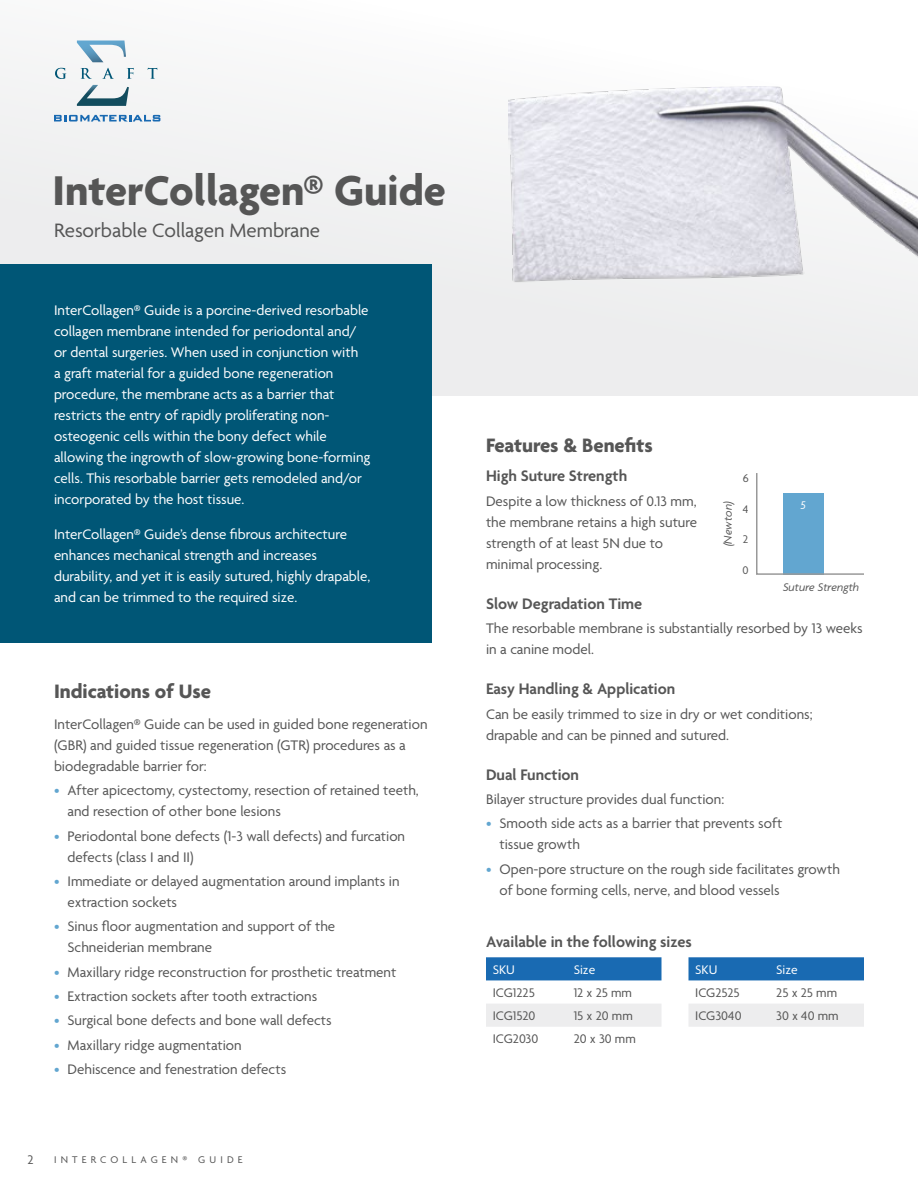
<style>
.page{position:relative;width:918px;height:1188px;background:#fff}
.page>*{position:absolute;margin:0;border:0;box-sizing:border-box;transform-origin:0 0}
.t1{font:700 45px "Agenda";color:#565656}
.t2{font:700 21px "Agenda";color:#565656}
.t3{font:21px "Agenda";color:#565656}
.t4{font:600 16.5px "Agenda";color:#565656}
.t5{font:15px/21px "Agenda";color:#565656}
.t6{font:15px/21px "Agenda";color:#fff}
.t7{font:13.5px "Agenda";color:#565656}
.t8{font:13.5px "Agenda";color:#fff}
.t9{font:italic 12px "Agenda";color:#565656}
.t10{font:12px "Agenda";color:#565656}
.t11{font:italic 12px "Agenda";color:#fff}
.t12{font:10.5px "Agenda";letter-spacing:.4em;color:#565656}
.s1{color:#62a6d0}
</style>
<div class="page">
<div style="left:0;top:0;width:918px;height:396px;background:linear-gradient(to right,#f2f2f3,#f6f6f7)"></div>
<img style="left:509px;top:86px;width:409px;height:197px">
<div style="left:0;top:264px;width:432px;height:378px;background:#005676"></div>
<div style="left:486px;top:957px;width:176px;height:23px;background:#196ab2"></div>
<div style="left:486px;top:1004px;width:175px;height:23px;background:#ededee"></div>
<div style="left:688px;top:957px;width:176px;height:23px;background:#196ab2"></div>
<div style="left:689px;top:1004px;width:175px;height:23px;background:#ededee"></div>
<svg style="left:54px;top:115px;width:106px;height:7px"></svg>
<svg style="left:55px;top:68px;width:11px;height:11px"></svg>
<svg style="left:81px;top:68px;width:11px;height:11px"></svg>
<svg style="left:102px;top:68px;width:12px;height:11px"></svg>
<svg style="left:127px;top:68px;width:7px;height:11px"></svg>
<svg style="left:148px;top:68px;width:9px;height:11px"></svg>
<svg style="left:77px;top:40px;width:49px;height:22px"></svg>
<svg style="left:77px;top:85px;width:52px;height:21px"></svg>
<svg style="left:756px;top:473px;width:108px;height:102px"></svg>
<h1 class="t1" style="left:52px;top:166px;width:395px">InterCollagen® Guide</h1>
<h2 class="t3" style="left:54px;top:219px;width:268px">Resorbable Collagen Membrane</h2>
<p class="t6" style="left:54px;top:301px;width:318px">InterCollagen® Guide is a porcine-derived resorbable collagen membrane intended for periodontal and/ or dental surgeries. When used in conjunction with<br>a graft material for a guided bone regeneration procedure, the membrane acts as a barrier that restricts the entry of rapidly proliferating non&shy;osteogenic cells within the bony defect while allowing the ingrowth of slow-growing bone-forming cells. This resorbable barrier gets remodeled and/or incorporated by the host tissue.</p>
<p class="t6" style="left:54px;top:524px;width:318px">InterCollagen® Guide’s dense fibrous architecture enhances mechanical strength and increases durability, and yet it is easily sutured, highly drapable, and can be trimmed to the required size.</p>
<h2 class="t2" style="left:54px;top:680px;width:158px">Indications of Use</h2>
<p class="t5" style="left:54px;top:714px;width:375px">InterCollagen® Guide can be used in guided bone regeneration (GBR) and guided tissue regeneration (GTR) procedures as a biodegradable barrier for:</p>
<p class="t5" style="left:68px;top:781px;width:353px;text-indent:-14px"><span class="s1">•</span> After apicectomy, cystectomy, resection of retained teeth, and resection of other bone lesions</p>
<p class="t5" style="left:68px;top:826px;width:339px;text-indent:-14px"><span class="s1">•</span> Periodontal bone defects (1-3 wall defects) and furcation defects (class I and II)</p>
<p class="t5" style="left:68px;top:872px;width:334px;text-indent:-14px"><span class="s1">•</span> Immediate or delayed augmentation around implants in extraction sockets</p>
<p class="t5" style="left:68px;top:917px;width:269px;text-indent:-14px"><span class="s1">•</span> Sinus floor augmentation and support of the<br>Schneiderian membrane</p>
<p class="t5" style="left:54px;top:962px;width:344px"><span class="s1">•</span> Maxillary ridge reconstruction for prosthetic treatment</p>
<p class="t5" style="left:54px;top:987px;width:265px"><span class="s1">•</span> Extraction sockets after tooth extractions</p>
<p class="t5" style="left:54px;top:1011px;width:279px"><span class="s1">•</span> Surgical bone defects and bone wall defects</p>
<p class="t5" style="left:54px;top:1035px;width:189px"><span class="s1">•</span> Maxillary ridge augmentation</p>
<p class="t5" style="left:54px;top:1060px;width:234px"><span class="s1">•</span> Dehiscence and fenestration defects</p>
<p class="t7" style="left:28px;top:1152px;width:8px">2</p>
<p class="t12" style="left:54px;top:1154px;width:190px">INTERCOLLAGEN® GUIDE</p>
<h2 class="t2" style="left:486px;top:433px;width:168px">Features &amp; Benefits</h2>
<p class="t4" style="left:486px;top:467px;width:143px">High Suture Strength</p>
<p class="t5" style="left:486px;top:491px;width:213px">Despite a low thickness of 0.13 mm, the membrane retains a high suture strength of at least 5N due to minimal processing.</p>
<p class="t4" style="left:486px;top:595px;width:158px">Slow Degradation Time</p>
<p class="t5" style="left:486px;top:619px;width:378px">The resorbable membrane is substantially resorbed by 13 weeks in a canine model.</p>
<p class="t4" style="left:486px;top:680px;width:191px">Easy Handling &amp; Application</p>
<p class="t5" style="left:486px;top:704px;width:328px">Can be easily trimmed to size in dry or wet conditions; drapable and can be pinned and sutured.</p>
<p class="t4" style="left:486px;top:766px;width:95px">Dual Function</p>
<p class="t5" style="left:486px;top:790px;width:240px">Bilayer structure provides dual function:</p>
<p class="t5" style="left:500px;top:814px;width:284px;text-indent:-14px"><span class="s1">•</span> Smooth side acts as a barrier that prevents soft tissue growth</p>
<p class="t5" style="left:500px;top:859px;width:342px;text-indent:-14px"><span class="s1">•</span> Open-pore structure on the rough side facilitates growth of bone forming cells, nerve, and blood vessels</p>
<p class="t10" style="left:743px;top:471px;width:7px">6</p>
<p class="t10" style="left:743px;top:502px;width:7px">4</p>
<p class="t10" style="left:743px;top:533px;width:7px">2</p>
<p class="t10" style="left:743px;top:564px;width:8px">0</p>
<p class="t11" style="left:801px;top:498px;width:7px">5</p>
<p class="t9" style="left:721px;top:546px;width:48px;rotate:-90deg">(Newton)</p>
<p class="t9" style="left:783px;top:580px;width:78px">Suture Strength</p>
<p class="t4" style="left:486px;top:933px;width:207px">Available in the following sizes</p>
<p class="t8" style="left:493px;top:962px;width:24px">SKU</p>
<p class="t8" style="left:574px;top:962px;width:23px">Size</p>
<p class="t7" style="left:493px;top:985px;width:44px">ICG1225</p>
<p class="t7" style="left:574px;top:985px;width:60px">12 x 25 mm</p>
<p class="t7" style="left:493px;top:1008px;width:44px">ICG1520</p>
<p class="t7" style="left:574px;top:1008px;width:61px">15 x 20 mm</p>
<p class="t7" style="left:493px;top:1032px;width:47px">ICG2030</p>
<p class="t7" style="left:574px;top:1032px;width:64px">20 x 30 mm</p>
<p class="t8" style="left:695px;top:962px;width:24px">SKU</p>
<p class="t8" style="left:776px;top:962px;width:23px">Size</p>
<p class="t7" style="left:695px;top:985px;width:46px">ICG2525</p>
<p class="t7" style="left:776px;top:985px;width:62px">25 x 25 mm</p>
<p class="t7" style="left:695px;top:1008px;width:48px">ICG3040</p>
<p class="t7" style="left:776px;top:1008px;width:64px">30 x 40 mm</p>
</div>
